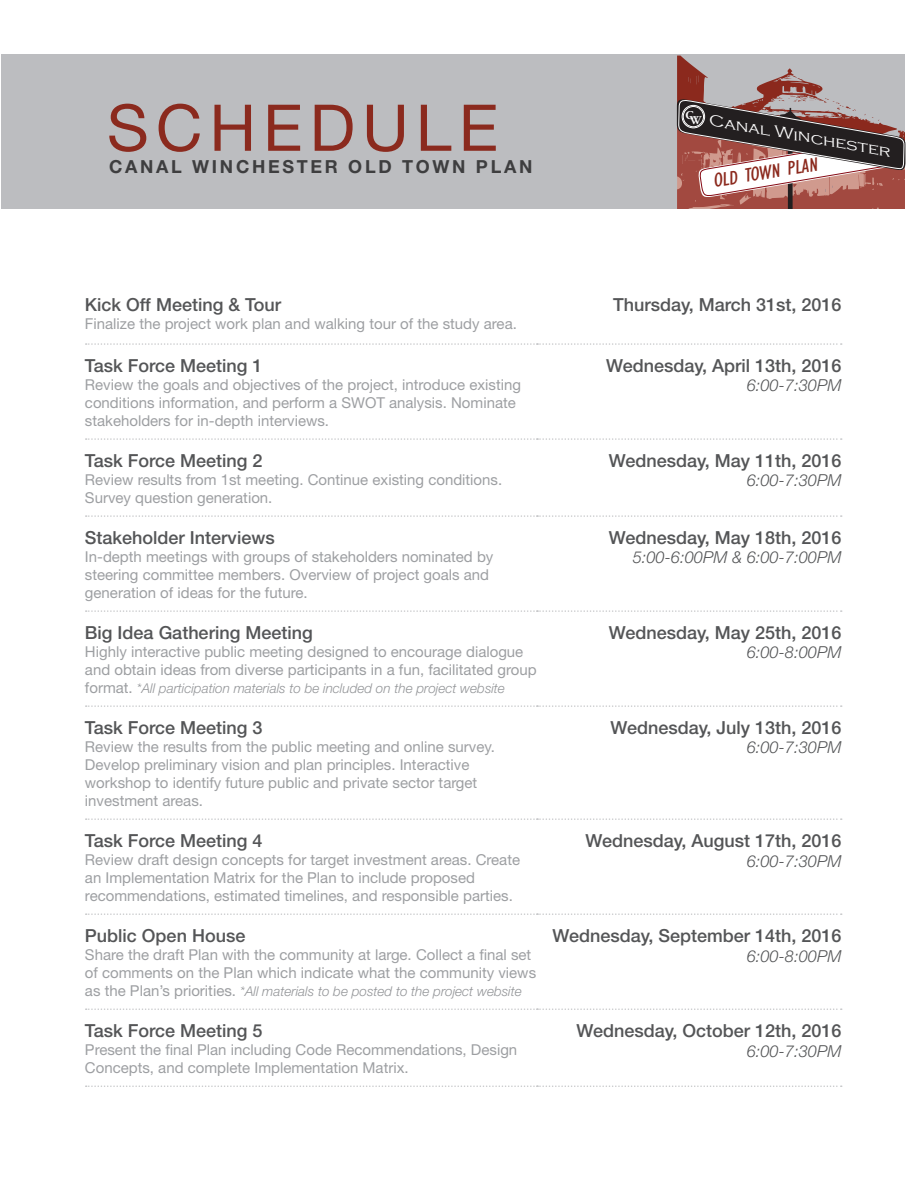
<style>
.page{position:relative;width:918px;height:1188px;background:#fff}
.page>*{position:absolute;margin:0;border:0;box-sizing:border-box;transform-origin:0 0}
.Large_Header{font:64.5px "Helvetica Neue";letter-spacing:.11em;color:#8b2a1e}
.t1{font:italic condensed 19.8px "Gill Sans";color:#8b291d;scale:1.07 1}
.Paragraph_Style_1{font:500 18px "Helvetica Neue";color:#545557}
.Paragraph_Style_2{font:500 18px "Helvetica Neue";color:#545557}
.Subtitle{font:700 18px "Helvetica Neue";letter-spacing:.15em;color:#3e3e3f}
.Paragraph_Style_1-2{font:italic 300 16.5px "Helvetica Neue";color:#545557}
.t2{font:italic 300 15.9px "Copperplate Gothic";color:#fff;scale:1.16 1}
.Paragraph_Style_2-2{font:15px/18px "Helvetica Neue";color:#9d9fa2}
.Paragraph_Style_2-3{font:italic 300 13.5px "Helvetica Neue";color:#939598}
.t3{font:700 11.85px "Adobe Garamond Pro";color:#fff}
.s1{font-weight:400;font-style:normal;font-size:15px;color:#9d9fa2}
</style>
<div class="page">
<div style="left:1px;top:54px;width:903px;height:155px;background:#bcbdc0"></div>
<svg style="left:86px;top:343px;width:756px;height:2px"></svg>
<svg style="left:86px;top:438px;width:756px;height:2px"></svg>
<svg style="left:86px;top:515px;width:756px;height:2px"></svg>
<svg style="left:86px;top:610px;width:756px;height:2px"></svg>
<svg style="left:86px;top:705px;width:756px;height:2px"></svg>
<svg style="left:86px;top:818px;width:756px;height:2px"></svg>
<svg style="left:86px;top:913px;width:756px;height:2px"></svg>
<svg style="left:86px;top:1008px;width:756px;height:2px"></svg>
<svg style="left:86px;top:1085px;width:756px;height:2px"></svg>
<svg style="left:677px;top:56px;width:228px;height:153px"></svg>
<p class="Large_Header" style="left:107px;top:89px;width:393px">SCHEDULE</p>
<p class="Subtitle" style="left:109px;top:156px;width:425px">CANAL WINCHESTER OLD TOWN PLAN</p>
<p class="t1" style="left:711px;top:169px;width:100px;rotate:-9deg">OLD TOWN PLAN</p>
<p class="t3" style="left:685px;top:111px;width:17px">CW</p>
<p class="t2" style="left:711px;top:111px;width:160px;rotate:10deg">Canal Winchester</p>
<p class="Paragraph_Style_1" style="left:85px;top:294px;width:198px">Kick Off Meeting &amp; Tour</p>
<p class="Paragraph_Style_2-2" style="left:85px;top:314px;width:433px">Finalize the project work plan and walking tour of the study area.</p>
<p class="Paragraph_Style_1" style="left:85px;top:354px;width:179px">Task Force Meeting 1</p>
<p class="Paragraph_Style_2-2" style="left:85px;top:375px;width:438px">Review the goals and objectives of the project, introduce existing conditions information, and perform a SWOT analysis. Nominate stakeholders for in-depth interviews.</p>
<p class="Paragraph_Style_1" style="left:85px;top:449px;width:179px">Task Force Meeting 2</p>
<p class="Paragraph_Style_2-2" style="left:85px;top:470px;width:419px">Review results from 1st meeting. Continue existing conditions.<br>Survey question generation.</p>
<p class="Paragraph_Style_1" style="left:85px;top:527px;width:191px">Stakeholder Interviews</p>
<p class="Paragraph_Style_2-2" style="left:85px;top:547px;width:410px">In-depth meetings with groups of stakeholders nominated by steering committee members. Overview of project goals and generation of ideas for the future.</p>
<p class="Paragraph_Style_1" style="left:85px;top:622px;width:229px">Big Idea Gathering Meeting</p>
<p class="Paragraph_Style_2-2" style="left:85px;top:642px;width:453px">Highly interactive public meeting designed to encourage dialogue and obtain ideas from diverse participants in a fun, facilitated group</p>
<p class="Paragraph_Style_2-3" style="left:85px;top:680px;width:422px"><span class="s1">format.</span> *All participation materials to be included on the project website</p>
<p class="Paragraph_Style_1" style="left:85px;top:717px;width:179px">Task Force Meeting 3</p>
<p class="Paragraph_Style_2-2" style="left:85px;top:737px;width:412px">Review the results from the public meeting and online survey.<br>Develop preliminary vision and plan principles. Interactive workshop to identify future public and private sector target investment areas.</p>
<p class="Paragraph_Style_2" style="left:85px;top:830px;width:179px">Task Force Meeting 4</p>
<p class="Paragraph_Style_2-2" style="left:85px;top:850px;width:437px">Review draft design concepts for target investment areas. Create an Implementation Matrix for the Plan to include proposed recommendations, estimated timelines, and responsible parties.</p>
<p class="Paragraph_Style_1" style="left:85px;top:925px;width:162px">Public Open House</p>
<p class="Paragraph_Style_2-2" style="left:85px;top:945px;width:453px">Share the draft Plan with the community at large. Collect a final set of comments on the Plan which indicate what the community views</p>
<p class="Paragraph_Style_2-3" style="left:85px;top:983px;width:438px"><span class="s1">as the Plan’s priorities.</span> *All materials to be posted to the project website</p>
<p class="Paragraph_Style_2" style="left:85px;top:1020px;width:179px">Task Force Meeting 5</p>
<p class="Paragraph_Style_2-2" style="left:85px;top:1040px;width:434px">Present the final Plan including Code Recommendations, Design<br>Concepts, and complete Implementation Matrix.</p>
<p class="Paragraph_Style_1" style="left:613px;top:294px;width:230px">Thursday, March 31st, 2016</p>
<p class="Paragraph_Style_1" style="left:606px;top:354px;width:237px">Wednesday, April 13th, 2016</p>
<p class="Paragraph_Style_1-2" style="left:747px;top:376px;width:96px">6:00-7:30PM</p>
<p class="Paragraph_Style_1" style="left:609px;top:449px;width:234px">Wednesday, May 11th, 2016</p>
<p class="Paragraph_Style_1-2" style="left:747px;top:471px;width:96px">6:00-7:30PM</p>
<p class="Paragraph_Style_1" style="left:609px;top:527px;width:234px">Wednesday, May 18th, 2016</p>
<p class="Paragraph_Style_1-2" style="left:633px;top:548px;width:210px">5:00-6:00PM &amp; 6:00-7:00PM</p>
<p class="Paragraph_Style_1" style="left:609px;top:622px;width:234px">Wednesday, May 25th, 2016</p>
<p class="Paragraph_Style_1-2" style="left:747px;top:643px;width:96px">6:00-8:00PM</p>
<p class="Paragraph_Style_1" style="left:610px;top:717px;width:233px">Wednesday, July 13th, 2016</p>
<p class="Paragraph_Style_1-2" style="left:747px;top:738px;width:96px">6:00-7:30PM</p>
<p class="Paragraph_Style_1" style="left:585px;top:830px;width:258px">Wednesday, August 17th, 2016</p>
<p class="Paragraph_Style_1-2" style="left:747px;top:851px;width:96px">6:00-7:30PM</p>
<p class="Paragraph_Style_1" style="left:552px;top:925px;width:291px">Wednesday, September 14th, 2016</p>
<p class="Paragraph_Style_1-2" style="left:747px;top:946px;width:96px">6:00-8:00PM</p>
<p class="Paragraph_Style_1" style="left:576px;top:1020px;width:267px">Wednesday, October 12th, 2016</p>
<p class="Paragraph_Style_1-2" style="left:747px;top:1041px;width:96px">6:00-7:30PM</p>
</div>
